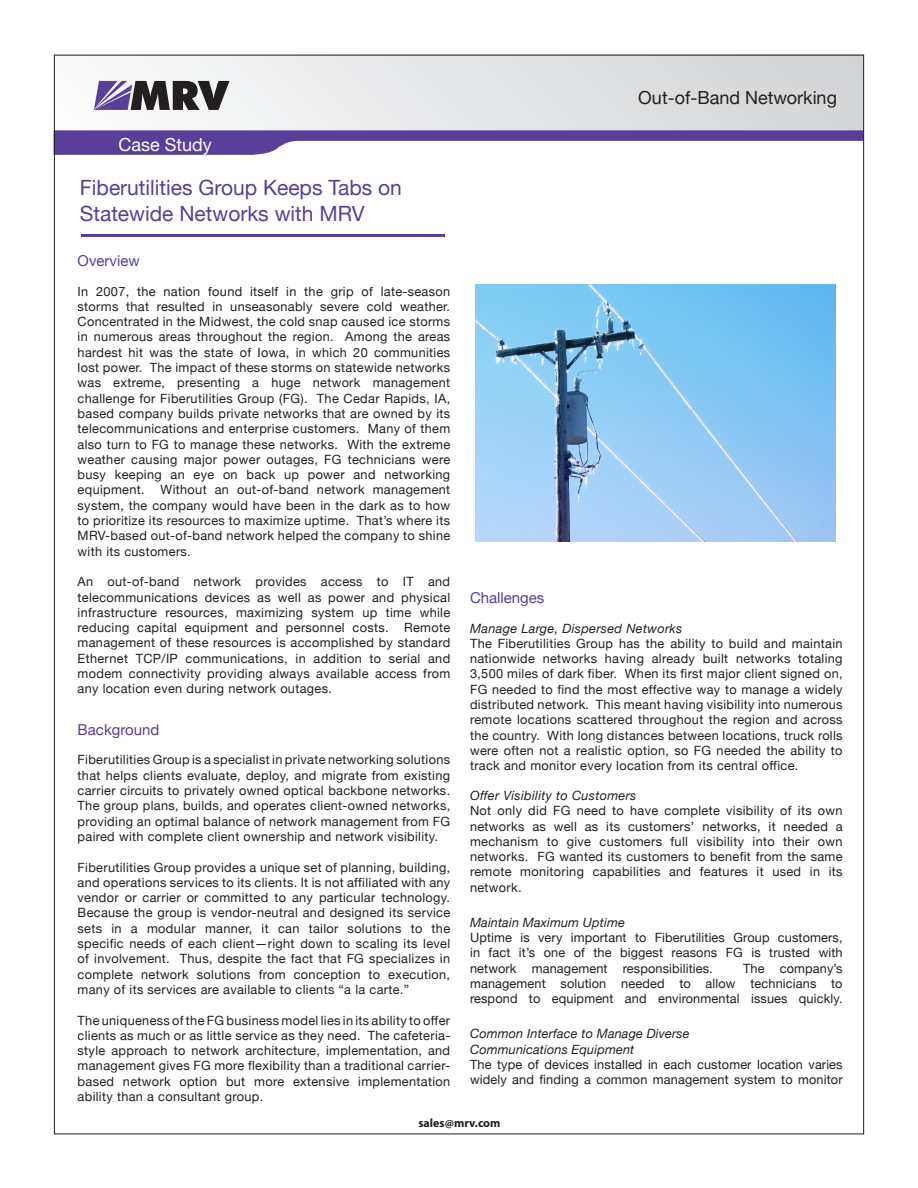
<style>
.page{position:relative;width:918px;height:1188px;background:#fff}
.page>*{position:absolute;margin:0;border:0;box-sizing:border-box;transform-origin:0 0}
.t1{font:21px/25.2px "Helvetica Neue";color:#593e99}
.t2{font:18px "Helvetica Neue";color:#231f20}
.t3{font:18px "Helvetica Neue";color:#fff}
.t4{font:15px "Helvetica Neue";color:#593e99}
.t5{font:12.75px/15.3px "Helvetica Neue";letter-spacing:.025em;color:#231f20;text-align:justify}
.t6{font:italic 12.75px/15.3px "Helvetica Neue";letter-spacing:.01em;color:#231f20}
.t7{font:700 12px "Myriad Pro";color:#231f20}
</style>
<div class="page">
<div style="left:54px;top:55px;width:810px;height:84px;background:linear-gradient(to right,#fcfcfc,#d2d4d6)"></div>
<svg style="left:53px;top:130px;width:809px;height:26px"></svg>
<svg style="left:94px;top:81px;width:136px;height:29px"></svg>
<hr style="left:81px;top:234px;width:363px;height:3px;background:#593f99">
<img style="left:475px;top:285px;width:361px;height:256px">
<p class="t3" style="left:119px;top:134px;width:95px">Case Study</p>
<p class="t1" style="left:80px;top:175px;width:324px">Fiberutilities Group Keeps Tabs on<br>Statewide Networks with MRV</p>
<p class="t4" style="left:78px;top:252px;width:64px">Overview</p>
<p class="t5" style="left:78px;top:283px;width:374px">In 2007, the nation found itself in the grip of late-season storms that resulted in unseasonably severe cold weather.<br>Concentrated in the Midwest, the cold snap caused ice storms in numerous areas throughout the region. Among the areas hardest hit was the state of Iowa, in which 20 communities lost power. The impact of these storms on statewide networks was extreme, presenting a huge network management challenge for Fiberutilities Group (FG). The Cedar Rapids, IA, based company builds private networks that are owned by its telecommunications and enterprise customers. Many of them also turn to FG to manage these networks. With the extreme weather causing major power outages, FG technicians were busy keeping an eye on back up power and networking equipment. Without an out-of-band network management system, the company would have been in the dark as to how to prioritize its resources to maximize uptime. That’s where its MRV-based out-of-band network helped the company to shine with its customers.</p>
<p class="t5" style="left:78px;top:574px;width:374px">An out-of-band network provides access to IT and telecommunications devices as well as power and physical infrastructure resources, maximizing system up time while reducing capital equipment and personnel costs. Remote management of these resources is accomplished by standard Ethernet TCP/IP communications, in addition to serial and modem connectivity providing always available access from any location even during network outages.</p>
<p class="t4" style="left:78px;top:720px;width:83px">Background</p>
<p class="t5" style="left:78px;top:752px;width:374px">Fiberutilities Group is a specialist in private networking solutions that helps clients evaluate, deploy, and migrate from existing carrier circuits to privately owned optical backbone networks.<br>The group plans, builds, and operates client-owned networks, providing an optimal balance of network management from FG paired with complete client ownership and network visibility.</p>
<p class="t5" style="left:78px;top:859px;width:374px">Fiberutilities Group provides a unique set of planning, building, and operations services to its clients. It is not affiliated with any vendor or carrier or committed to any particular technology.<br>Because the group is vendor-neutral and designed its service sets in a modular manner, it can tailor solutions to the specific needs of each client—right down to scaling its level of involvement. Thus, despite the fact that FG specializes in complete network solutions from conception to execution, many of its services are available to clients “a la carte.”</p>
<p class="t5" style="left:78px;top:1012px;width:374px">The uniqueness of the FG business model lies in its ability to offer clients as much or as little service as they need. The cafeteria&shy;style approach to network architecture, implementation, and management gives FG more flexibility than a traditional carrier&shy;based network option but more extensive implementation ability than a consultant group.</p>
<p class="t2" style="left:638px;top:87px;width:200px">Out-of-Band Networking</p>
<p class="t4" style="left:470px;top:589px;width:76px">Challenges</p>
<p class="t6" style="left:470px;top:620px;width:214px">Manage Large, Dispersed Networks</p>
<p class="t5" style="left:470px;top:636px;width:374px">The Fiberutilities Group has the ability to build and maintain nationwide networks having already built networks totaling 3,500 miles of dark fiber. When its first major client signed on, FG needed to find the most effective way to manage a widely distributed network. This meant having visibility into numerous remote locations scattered throughout the region and across the country. With long distances between locations, truck rolls were often not a realistic option, so FG needed the ability to track and monitor every location from its central office.</p>
<p class="t6" style="left:470px;top:788px;width:168px">Offer Visibility to Customers</p>
<p class="t5" style="left:470px;top:803px;width:374px">Not only did FG need to have complete visibility of its own networks as well as its customers’ networks, it needed a mechanism to give customers full visibility into their own networks. FG wanted its customers to benefit from the same remote monitoring capabilities and features it used in its network.</p>
<p class="t6" style="left:470px;top:914px;width:156px">Maintain Maximum Uptime</p>
<p class="t5" style="left:470px;top:930px;width:374px">Uptime is very important to Fiberutilities Group customers, in fact it’s one of the biggest reasons FG is trusted with network management responsibilities.</p>
<p class="t5" style="left:470px;top:960px;width:374px;text-indent:273px">The company’s management solution needed to allow technicians to respond to equipment and environmental issues quickly.</p>
<p class="t6" style="left:470px;top:1026px;width:221px">Common Interface to Manage Diverse<br>Communications Equipment</p>
<p class="t5" style="left:470px;top:1057px;width:374px">The type of devices installed in each customer location varies widely and finding a common management system to monitor</p>
<p class="t7" style="left:418px;top:1115px;width:84px">sales@mrv.com</p>
</div>
